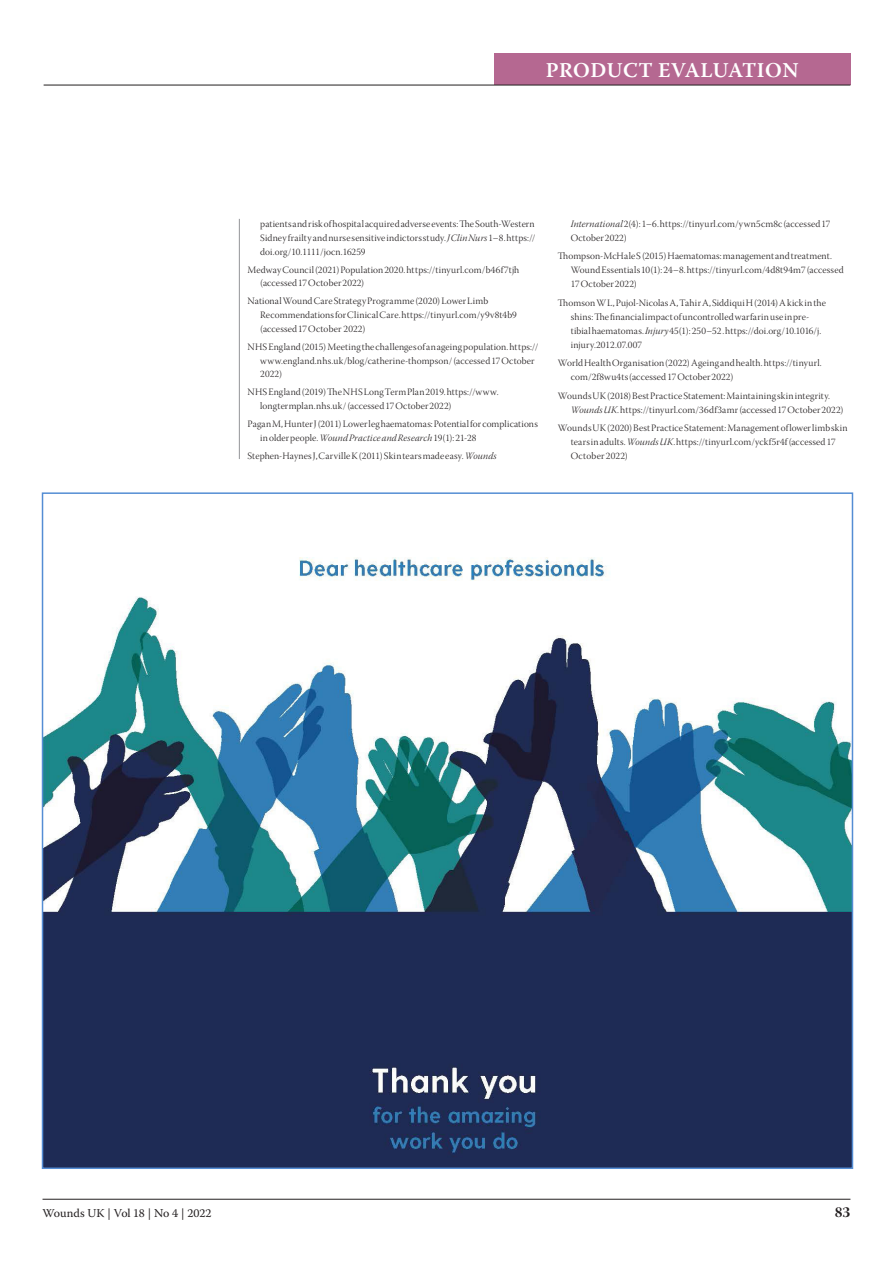
<style>
.page{position:relative;width:893px;height:1263px;background:#fff}
.page>*{position:absolute;margin:0;border:0;box-sizing:border-box;transform-origin:0 0}
.t1{font:600 21px "Warnock Pro";letter-spacing:.02em;color:#fff}
.t2{font:15px "Warnock Pro Bold Subh";color:#231f20}
.t3{font:12px "Warnock Pro";letter-spacing:-.005em;color:#231f20}
.References{font:9.75px/14.1px "Warnock Pro Light Subh";letter-spacing:.015em;color:#231f20}
.s1{font-family:"Warnock Pro Light It Subh"}
</style>
<div class="page">
<hr style="left:43px;top:1199px;width:807px;height:1px;background:#231f20">
<div style="left:494px;top:54px;width:356px;height:31px;background:#b56891"></div>
<hr style="left:44px;top:85px;width:806px;height:1px;background:#231f20">
<hr style="left:239px;top:219px;width:1px;height:240px;background:#939598">
<img style="left:45px;top:557px;width:805px;height:609px">
<h1 class="t1" style="left:546px;top:58px;width:254px">PRODUCT EVALUATION</h1>
<p class="References" style="left:260px;top:218px;width:277px;text-align:justify">patients and risk of hospital acquired adverse events: The South-Western Sidney frailty and nurse sensitive indictors study. <span class="s1">J Clin Nurs</span> 1–8. https:// doi.org/10.1111/jocn.16259</p>
<p class="References" style="left:260px;top:264px;width:261px;text-indent:-13px">Medway Council (2021) Population 2020. https://tinyurl.com/b46f7tjh (accessed 17 October 2022)</p>
<p class="References" style="left:260px;top:295px;width:258px;text-indent:-13px">National Wound Care Strategy Programme (2020) Lower Limb<br>Recommendations for Clinical Care. https://tinyurl.com/y9v8t4b9 (accessed 17 October 2022)</p>
<p class="References" style="left:260px;top:341px;width:280px;text-indent:-13px">NHS England (2015) Meeting the challenges of an ageing population. https:// www.england.nhs.uk/blog/catherine-thompson/ (accessed 17 October<br>2022)</p>
<p class="References" style="left:260px;top:386px;width:240px;text-indent:-13px">NHS England (2019) The NHS Long Term Plan 2019. https://www. longtermplan.nhs.uk/ (accessed 17 October 2022)</p>
<p class="References" style="left:260px;top:418px;width:279px;text-indent:-13px">Pagan M, Hunter J (2011) Lower leg haematomas: Potential for complications in older people. <span class="s1">Wound Practice and Research</span> 19(1): 21-28</p>
<p class="References" style="left:247px;top:450px;width:251px">Stephen-Haynes J, Carville K (2011) Skin tears made easy. <span class="s1">Wounds</span></p>
<p class="References" style="left:571px;top:218px;width:261px"><span class="s1">International</span> 2(4): 1–6. https://tinyurl.com/ywn5cm8c (accessed 17<br>October 2022)</p>
<p class="References" style="left:571px;top:250px;width:275px;text-indent:-13px">Thompson-McHale S (2015) Haematomas: management and treatment.<br>Wound Essentials 10(1): 24–8. https://tinyurl.com/4d8t94m7 (accessed<br>17 October 2022)</p>
<p class="References" style="left:571px;top:297px;width:257px;text-indent:-13px">Thomson W L, Pujol-Nicolas A, Tahir A, Siddiqui H (2014) A kick in the shins: The financial impact of uncontrolled warfarin use in pre&shy;tibial haematomas. <span class="s1">Injury</span> 45(1): 250–52 . https://doi.org/10.1016/j. injury.2012.07.007</p>
<p class="References" style="left:571px;top:357px;width:253px;text-indent:-13px">World Health Organisation (2022) Ageing and health. https://tinyurl. com/2f8wu4ts (accessed 17 October 2022)</p>
<p class="References" style="left:571px;top:389px;width:274px;text-indent:-13px">Wounds UK (2018) Best Practice Statement: Maintaining skin integrity.<br><span class="s1">Wounds UK</span>. https://tinyurl.com/36df3amr (accessed 17 October 2022)</p>
<p class="References" style="left:571px;top:422px;width:278px;text-indent:-13px">Wounds UK (2020) Best Practice Statement: Management of lower limb skin tears in adults. <span class="s1">Wounds UK</span>. https://tinyurl.com/yckf5r4f (accessed 17<br>October 2022)</p>
<p class="t3" style="left:43px;top:1205px;width:171px">Wounds UK | Vol 18 | No 4 | 2022</p>
<h2 class="t2" style="left:835px;top:1203px;width:17px">83</h2>
</div>
